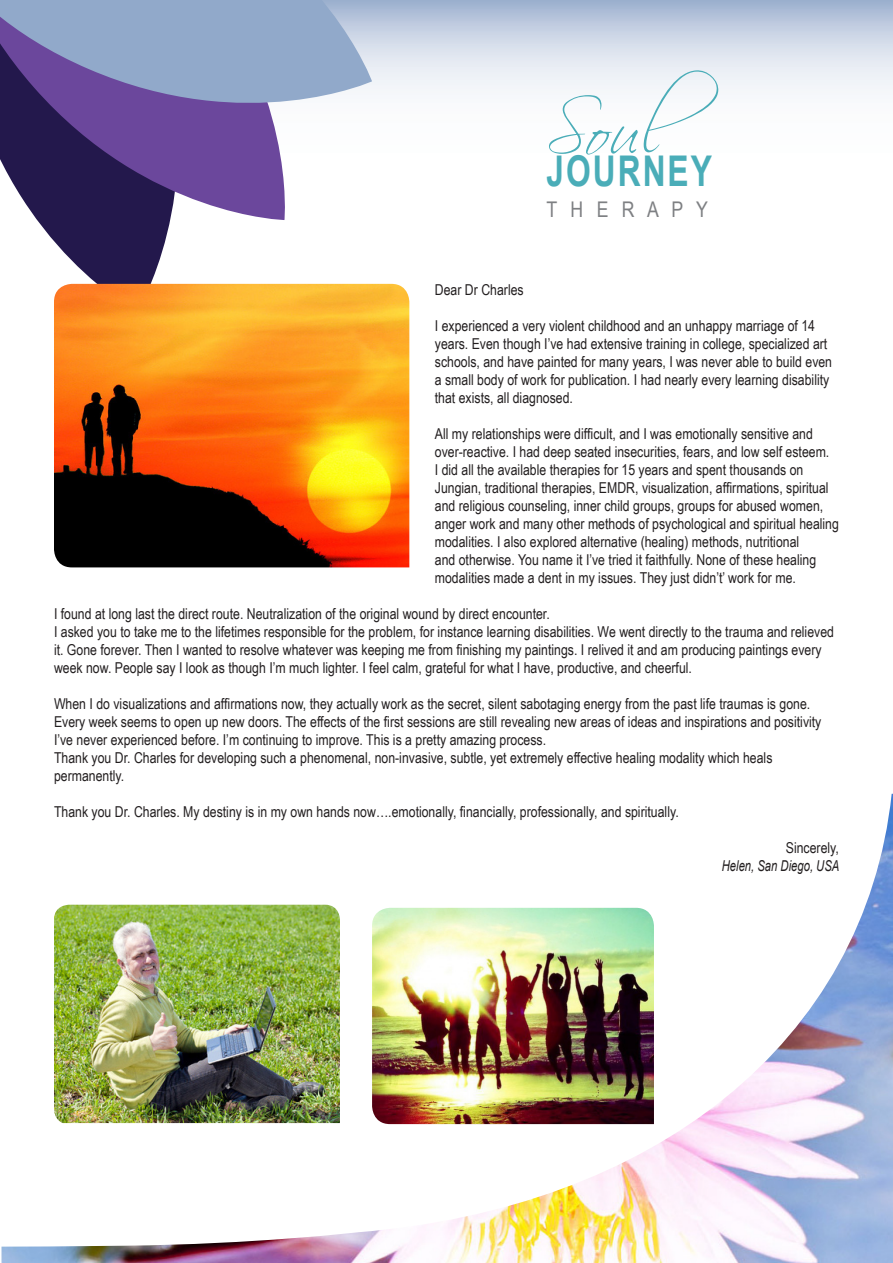
<style>
.page{position:relative;width:893px;height:1263px;background:#fff}
.page>*{position:absolute;margin:0;border:0;box-sizing:border-box;transform-origin:0 0}
.Hatta{font:68.85px "Scriptina";color:#4aadb8;scale:.9 1}
.Hatta-2{font:700 42.3px "Arial";letter-spacing:.065em;color:#4aadb8;scale:.75 1}
.t1{font:21.6px "Arial Narrow";color:#7e8083}
.t2{font:15px/18px "Arial Narrow";color:#231f20}
.t3{font:italic 15px "Arial";color:#231f20;scale:.75 1}
</style>
<div class="page">
<svg style="left:372px;top:0;width:521px;height:91px;background:#d1dae8"></svg>
<svg style="left:37px;top:220px;width:171px;height:64px;fill:#23184c"></svg>
<svg style="left:0;top:137px;width:285px;height:83px;background:#5a4582"></svg>
<svg style="left:0;top:0;width:372px;height:137px;background:#878cb8"></svg>
<img style="left:2px;top:794px;width:891px;height:469px">
<img style="left:54px;top:284px;width:355px;height:283px">
<img style="left:372px;top:908px;width:282px;height:216px">
<p class="Hatta" style="left:546px;top:89px;width:193px">Soul</p>
<p class="Hatta-2" style="left:546px;top:144px;width:222px">JOURNEY</p>
<p class="t1" style="left:546px;top:194px;width:163px">T H E R A P Y</p>
<p class="t2" style="left:435px;top:280px;width:90px">Dear Dr Charles</p>
<p class="t2" style="left:435px;top:316px;width:399px">I experienced a very violent childhood and an unhappy marriage of 14 years. Even though I’ve had extensive training in college, specialized art schools, and have painted for many years, I was never able to build even a small body of work for publication. I had nearly every learning disability that exists, all diagnosed.</p>
<p class="t2" style="left:435px;top:424px;width:396px">All my relationships were difficult, and I was emotionally sensitive and over-reactive. I had deep seated insecurities, fears, and low self esteem.</p>
<p class="t2" style="left:435px;top:460px;width:406px">I did all the available therapies for 15 years and spent thousands on Jungian, traditional therapies, EMDR, visualization, affirmations, spiritual and religious counseling, inner child groups, groups for abused women, anger work and many other methods of psychological and spiritual healing modalities. I also explored alternative (healing) methods, nutritional<br>and otherwise. You name it I’ve tried it faithfully. None of these healing modalities made a dent in my issues. They just didn’t’ work for me.</p>
<p class="t2" style="left:54px;top:604px;width:497px">I found at long last the direct route. Neutralization of the original wound by direct encounter.</p>
<p class="t2" style="left:54px;top:622px;width:781px">I asked you to take me to the lifetimes responsible for the problem, for instance learning disabilities. We went directly to the trauma and relieved it. Gone forever. Then I wanted to resolve whatever was keeping me from finishing my paintings. I relived it and am producing paintings every week now. People say I look as though I’m much lighter. I feel calm, grateful for what I have, productive, and cheerful.</p>
<p class="t2" style="left:54px;top:694px;width:758px">When I do visualizations and affirmations now, they actually work as the secret, silent sabotaging energy from the past life traumas is gone.</p>
<p class="t2" style="left:54px;top:712px;width:769px">Every week seems to open up new doors. The effects of the first sessions are still revealing new areas of ideas and inspirations and positivity<br>I’ve never experienced before. I’m continuing to improve. This is a pretty amazing process.</p>
<p class="t2" style="left:54px;top:748px;width:720px">Thank you Dr. Charles for developing such a phenomenal, non-invasive, subtle, yet extremely effective healing modality which heals permanently.</p>
<p class="t2" style="left:54px;top:802px;width:626px">Thank you Dr. Charles. My destiny is in my own hands now….emotionally, financially, professionally, and spiritually.</p>
<p class="t2" style="left:786px;top:838px;width:55px">Sincerely,</p>
<p class="t3" style="left:722px;top:856px;width:158px">Helen, San Diego, USA</p>
</div>
